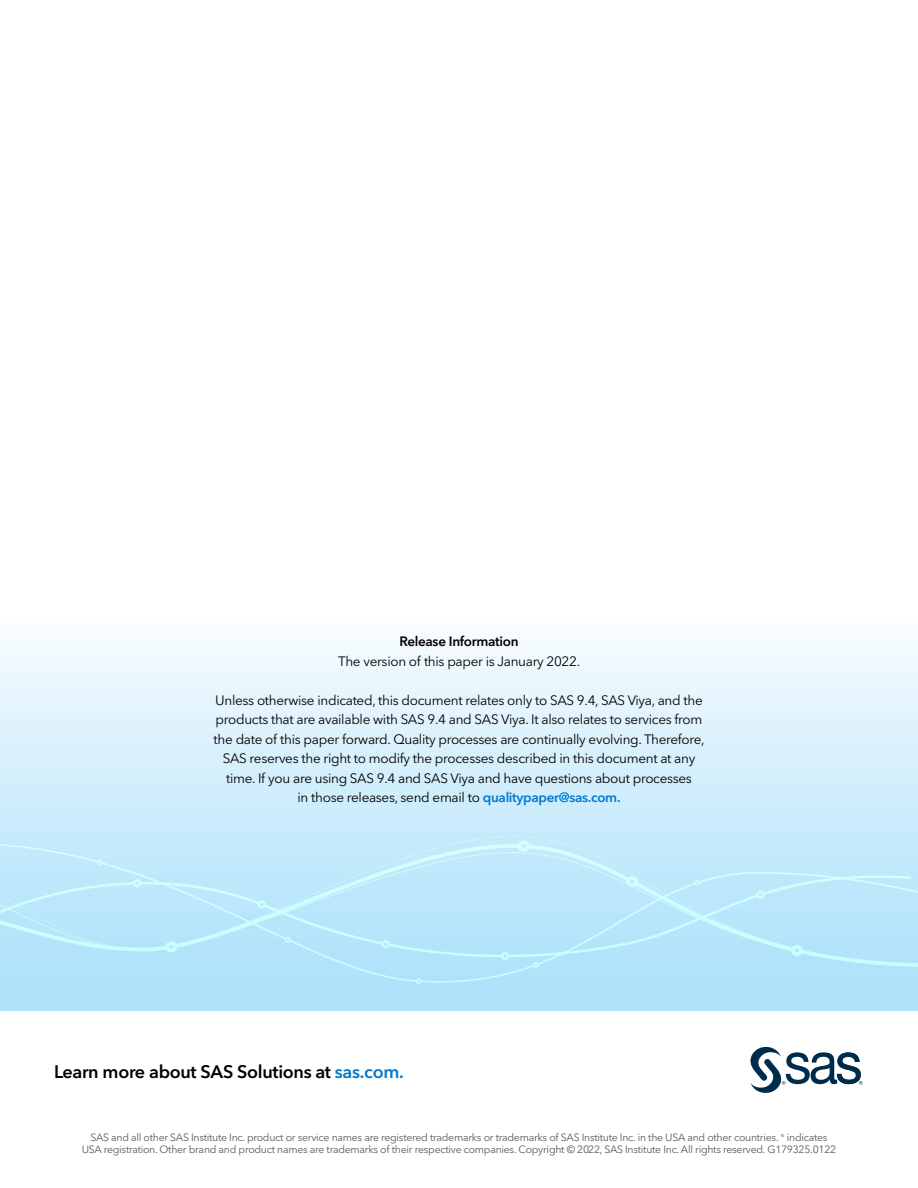
<style>
.page{position:relative;width:918px;height:1188px;background:#fff}
.page>*{position:absolute;margin:0;border:0;box-sizing:border-box;transform-origin:0 0}
.Body{font:600 18px "Avenir Next W1 G";letter-spacing:-.02em;color:#000}
.Body-2{font:13.5px/19.5px "Avenir Next W1 G";letter-spacing:-.02em;color:#000;text-align:center}
.Legal_info{font:10.5px/12px "Avenir Next W1 G";letter-spacing:-.025em;color:#58595b;text-align:center}
.s1{font-weight:600}
.s2{font-weight:600;color:#0079d1}
.s3{color:#0079d1}
</style>
<div class="page">
<svg style="left:750px;top:1046px;width:113px;height:47px"></svg>
<svg style="left:0;top:643px;width:918px;height:368px;background:#d7f0fc"></svg>
<div style="left:0;top:967px;width:918px;height:17px;background:#b1e3fa"></div>
<div style="left:0;top:836px;width:918px;height:15px;background:#c6eafb"></div>
<div style="left:0;top:851px;width:918px;height:115px;background:#c2e9fb"></div>
<svg style="left:0;top:873px;width:911px;height:94px;background:#b9e6fa"></svg>
<svg style="left:96px;top:859px;width:7px;height:6px"></svg>
<svg style="left:133px;top:879px;width:8px;height:8px"></svg>
<svg style="left:257px;top:900px;width:9px;height:8px"></svg>
<svg style="left:381px;top:940px;width:9px;height:8px"></svg>
<svg style="left:501px;top:952px;width:9px;height:8px"></svg>
<svg style="left:756px;top:891px;width:9px;height:8px"></svg>
<svg style="left:791px;top:945px;width:12px;height:11px"></svg>
<svg style="left:626px;top:876px;width:12px;height:11px"></svg>
<svg style="left:518px;top:841px;width:12px;height:11px"></svg>
<svg style="left:165px;top:941px;width:12px;height:11px"></svg>
<svg style="left:285px;top:937px;width:6px;height:6px"></svg>
<svg style="left:416px;top:978px;width:6px;height:6px"></svg>
<svg style="left:533px;top:962px;width:6px;height:6px"></svg>
<svg style="left:694px;top:880px;width:7px;height:6px"></svg>
<p class="Body-2" style="left:338px;top:632px;width:244px"><span class="s1">Release Information<br></span>The version of this paper is January 2022.</p>
<p class="Body-2" style="left:214px;top:690px;width:493px">Unless otherwise indicated, this document relates only to SAS 9.4, SAS Viya, and the products that are available with SAS 9.4 and SAS Viya. It also relates to services from the date of this paper forward. Quality processes are continually evolving. Therefore, SAS reserves the right to modify the processes described in this document at any time. If you are using SAS 9.4 and SAS Viya and have questions about processes<br>in those releases, send email to <span class="s2">qualitypaper@sas.com.</span></p>
<p class="Body" style="left:54px;top:1061px;width:351px">Learn more about SAS Solutions at <span class="s3">sas.com.</span></p>
<p class="Legal_info" style="left:82px;top:1132px;width:756px">SAS and all other SAS Institute Inc. product or service names are registered trademarks or trademarks of SAS Institute Inc. in the USA and other countries. <sup>®</sup> indicates<br>USA registration. Other brand and product names are trademarks of their respective companies. Copyright © 2022, SAS Institute Inc. All rights reserved. G179325.0122</p>
</div>
